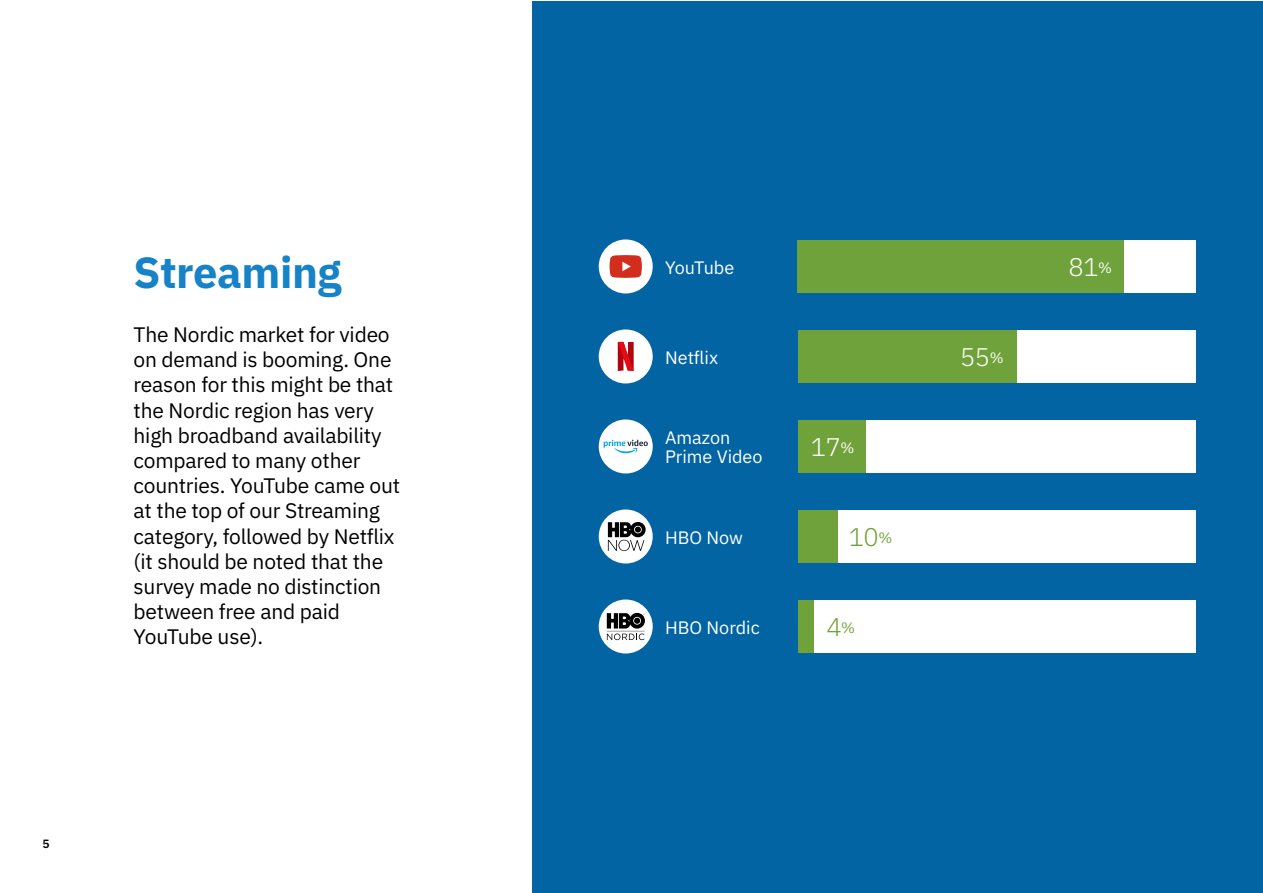
<style>
.page{position:relative;width:1263px;height:893px;background:#fff}
.page>*{position:absolute;margin:0;border:0;box-sizing:border-box;transform-origin:0 0}
.t1{font:700 43.5px "IBM Plex Sans";letter-spacing:-.01em;color:#1683c6}
.t2{font:300 25.5px "IBM Plex Sans";color:#fff}
.t3{font:300 25.5px "IBM Plex Sans";color:#70a23b}
.t4{font:21px/25.2px "IBM Plex Sans";letter-spacing:-.01em;color:#000}
.t5{font:18px/18.6px "IBM Plex Sans";color:#fff}
.t6{font:18px "IBM Plex Sans";letter-spacing:-.025em;color:#fff}
.t7{font:600 12px "IBM Plex Sans";color:#000}
.s1{font-weight:400;font-size:15px}
</style>
<div class="page">
<div style="left:532px;top:1px;width:730px;height:891px;background:#0264a3"></div>
<svg style="left:798px;top:240px;width:397px;height:53px;background:#89b25e"></svg>
<svg style="left:798px;top:330px;width:397px;height:53px;background:#b0cb92"></svg>
<svg style="left:798px;top:420px;width:397px;height:53px;background:#e6efdd"></svg>
<svg style="left:798px;top:510px;width:397px;height:53px;background:#f0f5eb"></svg>
<div style="left:798px;top:600px;width:397px;height:53px;background:#fff"></div>
<div style="left:599px;top:239px;width:54px;height:54px;background:#fff;border-radius:50%"></div>
<div style="left:599px;top:329px;width:54px;height:54px;background:#fff;border-radius:50%"></div>
<div style="left:599px;top:419px;width:54px;height:54px;background:#fff;border-radius:50%"></div>
<div style="left:599px;top:509px;width:54px;height:54px;background:#fff;border-radius:50%"></div>
<div style="left:599px;top:599px;width:54px;height:54px;background:#fff;border-radius:50%"></div>
<svg style="left:610px;top:255px;width:32px;height:23px"></svg>
<svg style="left:618px;top:342px;width:16px;height:29px"></svg>
<svg style="left:604px;top:440px;width:44px;height:14px"></svg>
<svg style="left:608px;top:522px;width:38px;height:29px"></svg>
<svg style="left:607px;top:613px;width:38px;height:27px"></svg>
<p class="t7" style="left:43px;top:835px;width:9px">5</p>
<h1 class="t1" style="left:134px;top:238px;width:209px">Streaming</h1>
<p class="t4" style="left:134px;top:320px;width:268px">The Nordic market for video on demand is booming. One reason for this might be that the Nordic region has very high broadband availability compared to many other countries. YouTube came out at the top of our Streaming category, followed by Netflix (it should be noted that the survey made no distinction between free and paid<br>YouTube use).</p>
<p class="t6" style="left:665px;top:253px;width:71px">YouTube</p>
<p class="t2" style="left:1068px;top:248px;width:45px">81<span class="s1">%</span></p>
<p class="t5" style="left:665px;top:346px;width:55px">Netflix</p>
<p class="t2" style="left:960px;top:338px;width:45px">55<span class="s1">%</span></p>
<p class="t5" style="left:665px;top:427px;width:99px">Amazon<br>Prime Video</p>
<p class="t2" style="left:811px;top:428px;width:45px">17<span class="s1">%</span></p>
<p class="t5" style="left:665px;top:526px;width:80px">HBO Now</p>
<p class="t3" style="left:849px;top:518px;width:45px">10<span class="s1">%</span></p>
<p class="t5" style="left:665px;top:616px;width:96px">HBO Nordic</p>
<p class="t3" style="left:826px;top:607px;width:30px">4<span class="s1">%</span></p>
</div>
